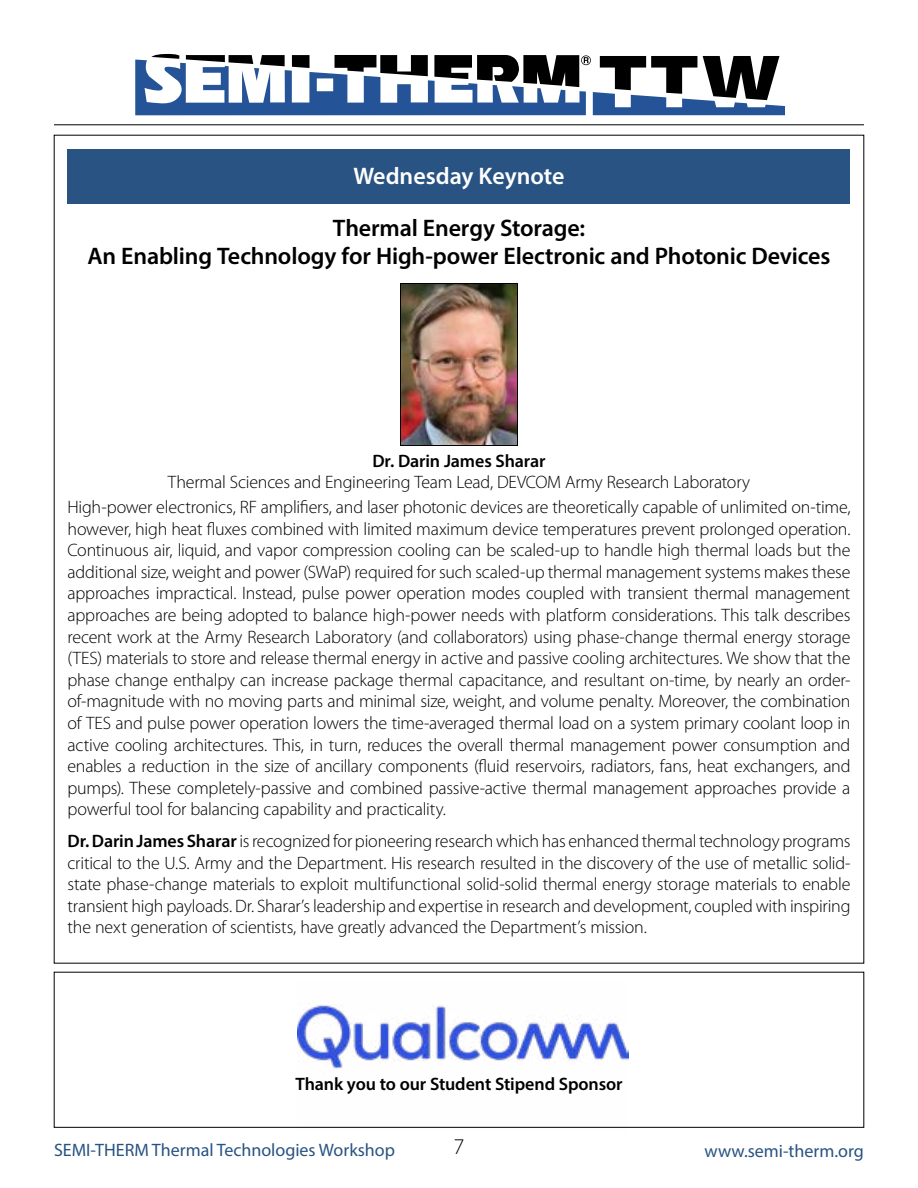
<style>
.page{position:relative;width:918px;height:1188px;background:#fff}
.page>*{position:absolute;margin:0;border:0;box-sizing:border-box;transform-origin:0 0}
.t1{font:600 24px/28.8px "Myriad Pro";letter-spacing:-.005em;color:#000;text-align:center}
.t2{font:600 24px "Myriad Pro";color:#fff}
.t3{font:300 22.5px "Myriad Pro";color:#000}
.t4{font:300 18px/21.6px "Myriad Pro";letter-spacing:-.015em;color:#000;text-align:justify}
.t5{font:18px "Myriad Pro";color:#285382}
.t6{font:600 18px "Myriad Pro";letter-spacing:-.005em;color:#000}
.s1{font-weight:600}
</style>
<div class="page">
<hr style="left:54px;top:124px;width:810px;height:1px;background:#000">
<svg style="left:135px;top:54px;width:650px;height:61px"></svg>
<img style="left:297px;top:1005px;width:332px;height:64px">
<div style="left:68px;top:149px;width:782px;height:54px;background:#285382"></div>
<div style="left:54px;top:972px;width:810px;height:156px;border:1px solid #000"></div>
<img style="left:402px;top:285px;width:114px;height:159px">
<div style="left:400px;top:283px;width:118px;height:163px;border:1px solid #000"></div>
<h1 class="t2" style="left:353px;top:161px;width:213px">Wednesday Keynote</h1>
<h1 class="t1" style="left:88px;top:212px;width:744px">Thermal Energy Storage:<br>An Enabling Technology for High-power Electronic and Photonic Devices</h1>
<p class="t6" style="left:372px;top:449px;width:175px">Dr. Darin James Sharar</p>
<p class="t4" style="left:168px;top:472px;width:584px">Thermal Sciences and Engineering Team Lead, DEVCOM Army Research Laboratory</p>
<p class="t4" style="left:67px;top:496px;width:785px">High-power electronics, RF amplifiers, and laser photonic devices are theoretically capable of unlimited on-time, however, high heat fluxes combined with limited maximum device temperatures prevent prolonged operation.<br>Continuous air, liquid, and vapor compression cooling can be scaled-up to handle high thermal loads but the additional size, weight and power (SWaP) required for such scaled-up thermal management systems makes these approaches impractical. Instead, pulse power operation modes coupled with transient thermal management approaches are being adopted to balance high-power needs with platform considerations. This talk describes recent work at the Army Research Laboratory (and collaborators) using phase-change thermal energy storage (TES) materials to store and release thermal energy in active and passive cooling architectures. We show that the phase change enthalpy can increase package thermal capacitance, and resultant on-time, by nearly an order&shy;of-magnitude with no moving parts and minimal size, weight, and volume penalty. Moreover, the combination of TES and pulse power operation lowers the time-averaged thermal load on a system primary coolant loop in active cooling architectures. This, in turn, reduces the overall thermal management power consumption and enables a reduction in the size of ancillary components (fluid reservoirs, radiators, fans, heat exchangers, and pumps). These completely-passive and combined passive-active thermal management approaches provide a powerful tool for balancing capability and practicality.</p>
<p class="t4" style="left:67px;top:830px;width:785px"><span class="s1">Dr. Darin James Sharar</span> is recognized for pioneering research which has enhanced thermal technology programs critical to the U.S. Army and the Department. His research resulted in the discovery of the use of metallic solid&shy;state phase-change materials to exploit multifunctional solid-solid thermal energy storage materials to enable transient high payloads. Dr. Sharar’s leadership and expertise in research and development, coupled with inspiring the next generation of scientists, have greatly advanced the Department’s mission.</p>
<p class="t6" style="left:295px;top:1073px;width:329px">Thank you to our Student Stipend Sponsor</p>
<p class="t5" style="left:54px;top:1139px;width:343px">SEMI-THERM Thermal Technologies Workshop</p>
<p class="t3" style="left:454px;top:1134px;width:12px">7</p>
<p class="t5" style="left:705px;top:1140px;width:161px">www.semi-therm.org</p>
</div>
